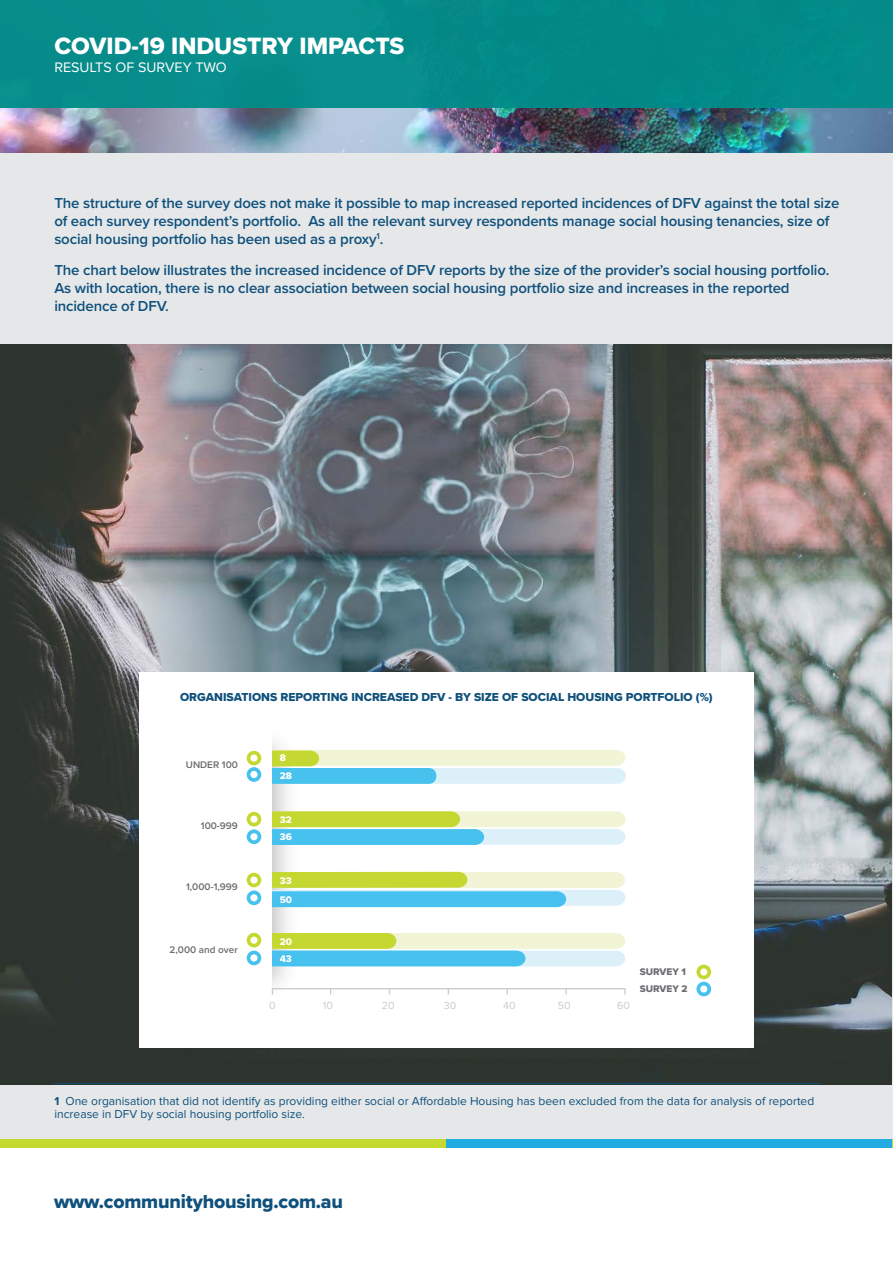
<style>
.page{position:relative;width:893px;height:1263px;background:#fff}
.page>*{position:absolute;margin:0;border:0;box-sizing:border-box;transform-origin:0 0}
.t1{font:24.45px "Proxima Nova Extrabld";color:#fff}
.t2{font:19.5px "Proxima Nova Extrabld";letter-spacing:-.01em;color:#0f517c}
.t3{font:600 15px/18px "Proxima Nova";letter-spacing:-.01em;color:#0f517c}
.t4{font:14.25px "Proxima Nova";color:#fff}
.t5{font:12px/13.5px "Proxima Nova";color:#0f517c}
.t6{font:12px "Proxima Nova Extrabld";color:#0f517c}
.t7{font:10.65px "Proxima Nova";color:#cbcbcb}
.t8{font:600 10.05px "Proxima Nova";color:#6c6d70}
.t9{font:10.05px/17.1px "Proxima Nova Extrabld";color:#fff}
.t10{font:10.05px/17.1px "Proxima Nova Extrabld";color:#6c6d70}
.s1{font-weight:700}
</style>
<div class="page">
<div style="left:0;top:153px;width:893px;height:986px;background:#e6e7e9"></div>
<img style="left:0;top:344px;width:892px;height:740px">
<hr style="left:54px;top:1083px;width:766px;height:1px;background:#0f517c">
<img style="left:0;top:107px;width:893px;height:46px">
<div style="left:0;top:0;width:893px;height:107px;background:#008d8a"></div>
<div style="left:139px;top:672px;width:614px;height:375px;background:#fff"></div>
<svg style="left:696px;top:965px;width:15px;height:31px"></svg>
<svg style="left:246px;top:750px;width:380px;height:34px;background:#c7e8dd"></svg>
<svg style="left:247px;top:811px;width:378px;height:34px;background:#b6e0bf"></svg>
<svg style="left:246px;top:872px;width:379px;height:35px;background:#a9dcbe"></svg>
<svg style="left:246px;top:933px;width:379px;height:33px;background:#b1dfca"></svg>
<hr style="left:272px;top:988px;width:353px;height:1px;background:#cbcbcb">
<div style="left:0;top:1139px;width:892px;height:8px;background:#c6d92f"></div>
<div style="left:446px;top:1139px;width:446px;height:8px;background:#22abe2"></div>
<p class="t1" style="left:54px;top:28px;width:352px">COVID-19 INDUSTRY IMPACTS</p>
<p class="t4" style="left:54px;top:59px;width:174px">RESULTS OF SURVEY TWO</p>
<p class="t3" style="left:54px;top:194px;width:786px">The structure of the survey does not make it possible to map increased reported incidences of DFV against the total size of each survey respondent’s portfolio. As all the relevant survey respondents manage social housing tenancies, size of social housing portfolio has been used as a proxy<sup>1</sup>.</p>
<p class="t3" style="left:54px;top:261px;width:776px">The chart below illustrates the increased incidence of DFV reports by the size of the provider’s social housing portfolio.<br>As with location, there is no clear association between social housing portfolio size and increases in the reported incidence of DFV.</p>
<p class="t6" style="left:180px;top:688px;width:534px">ORGANISATIONS REPORTING INCREASED DFV - BY SIZE OF SOCIAL HOUSING PORTFOLIO (%)</p>
<p class="t8" style="left:186px;top:757px;width:54px">UNDER 100</p>
<p class="t8" style="left:201px;top:819px;width:39px">100-999</p>
<p class="t8" style="left:186px;top:879px;width:53px">1,000-1,999</p>
<p class="t8" style="left:169px;top:942px;width:70px">2,000 and over</p>
<p class="t9" style="left:280px;top:749px;width:14px">8<br>28</p>
<p class="t9" style="left:280px;top:811px;width:14px">32<br>36</p>
<p class="t9" style="left:280px;top:871px;width:14px;line-height:18.5px">33<br>50</p>
<p class="t9" style="left:280px;top:933px;width:14px">20<br>43</p>
<p class="t7" style="left:269px;top:1000px;width:8px">0</p>
<p class="t7" style="left:323px;top:1000px;width:12px">10</p>
<p class="t7" style="left:382px;top:1000px;width:14px">20</p>
<p class="t7" style="left:444px;top:1000px;width:14px">30</p>
<p class="t7" style="left:503px;top:1000px;width:14px">40</p>
<p class="t7" style="left:558px;top:1000px;width:14px">50</p>
<p class="t7" style="left:617px;top:1000px;width:14px">60</p>
<p class="t10" style="left:640px;top:963px;width:49px">SURVEY 1<br>SURVEY 2</p>
<p class="t5" style="left:54px;top:1094px;width:761px"><span class="s1">1</span> One organisation that did not identify as providing either social or Affordable Housing has been excluded from the data for analysis of reported increase in DFV by social housing portfolio size.</p>
<p class="t2" style="left:54px;top:1187px;width:291px">www.communityhousing.com.au</p>
</div>
